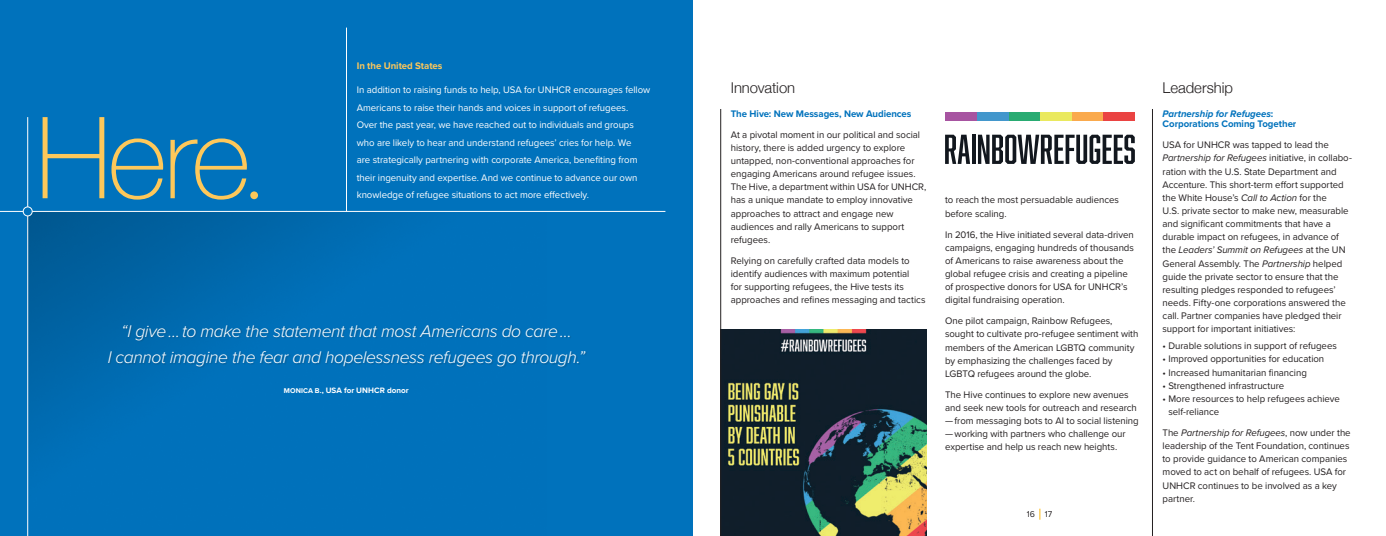
<style>
.page{position:relative;width:1386px;height:536px;background:#fff}
.page>*{position:absolute;margin:0;border:0;box-sizing:border-box;transform-origin:0 0}
.Map_Callouts{font:100 113.49px "Helvetica Neue";color:#fec85a}
.Big_Quote{font:italic 300 17.5px/26.2px "Proxima Nova";letter-spacing:-.025em;color:#fff;text-align:center}
.Subhead_NEW{font:300 14.88px "Helvetica Neue";letter-spacing:-.005em;color:#231f20}
.Body_Copy{font:9.8px/13.1px "Proxima Nova";letter-spacing:-.005em;color:#231f20}
.Section_Intro{font:9.8px/17.5px "Proxima Nova";letter-spacing:-.005em;color:#fff}
.Body_Copy-2{font:700 9.8px/10.5px "Proxima Nova";letter-spacing:-.005em;color:#0072bc}
.Section_Intro-2{font:700 9.8px "Proxima Nova";letter-spacing:-.005em;color:#fec85a}
.t1{font:8.75px "Proxima Nova";color:#231f20}
.Map_Callouts-2{font:700 8.05px "Proxima Nova";letter-spacing:.005em;color:#fff}
.s1{font-family:"Futura";font-weight:300;font-size:94.59px}
.s2{font-size:7.17px}
.s3{font-style:italic}
</style>
<div class="page">
<img style="left:722px;top:329px;width:204px;height:207px">
<div style="left:0;top:0;width:693px;height:536px;background:#0072bc"></div>
<img style="left:28px;top:212px;width:348px;height:324px">
<hr style="left:0;top:211px;width:665px;height:1px;background:#fff">
<hr style="left:27px;top:117px;width:1px;height:419px;background:#fff">
<div style="left:23px;top:207px;width:9px;height:9px;background:#0072bc;border-radius:50%"></div>
<div style="left:23px;top:207px;width:9px;height:9px;border:1px solid #fff;border-radius:50%"></div>
<hr style="left:346px;top:28px;width:1px;height:183px;background:#fff">
<hr style="left:1152px;top:109px;width:1px;height:427px;background:#231f20">
<hr style="left:721px;top:109px;width:1px;height:427px;background:#231f20">
<div style="left:108px;top:324px;width:479px;height:44px;background:#231f20;opacity:.25"></div>
<svg style="left:945px;top:135px;width:25px;height:29px"></svg>
<hr style="left:972px;top:135px;width:3px;height:29px;background:#12171e">
<svg style="left:978px;top:135px;width:157px;height:29px"></svg>
<div style="left:1103px;top:112px;width:32px;height:9px;background:#ea4342"></div>
<div style="left:1072px;top:112px;width:31px;height:9px;background:#faaa4d"></div>
<div style="left:1040px;top:112px;width:32px;height:9px;background:#eae95f"></div>
<div style="left:1008px;top:112px;width:32px;height:9px;background:#29ab72"></div>
<div style="left:977px;top:112px;width:31px;height:9px;background:#4397cc"></div>
<div style="left:945px;top:112px;width:32px;height:9px;background:#a754a1"></div>
<p class="Map_Callouts" style="left:35px;top:72px;width:235px">Here<span class="s1">.</span></p>
<p class="Section_Intro-2" style="left:357px;top:58px;width:87px">In the United States</p>
<p class="Section_Intro" style="left:357px;top:81px;width:295px">In addition to raising funds to help, USA for UNHCR encourages fellow Americans to raise their hands and voices in support of refugees.<br>Over the past year, we have reached out to individuals and groups who are likely to hear and understand refugees’ cries for help. We<br>are strategically partnering with corporate America, benefiting from their ingenuity and expertise. And we continue to advance our own knowledge of refugee situations to act more effectively.</p>
<p class="Big_Quote" style="left:108px;top:316px;width:479px">“I give … to make the statement that most Americans do care …<br>I cannot imagine the fear and hopelessness refugees go through.”</p>
<p class="Map_Callouts-2" style="left:284px;top:384px;width:127px"><span class="s2">MONICA B.</span>, USA for UNHCR donor</p>
<p class="Subhead_NEW" style="left:731px;top:76px;width:66px">Innovation</p>
<p class="Body_Copy-2" style="left:731px;top:108px;width:182px">The Hive: New Messages, New Audiences</p>
<p class="Body_Copy" style="left:731px;top:127px;width:191px">At a pivotal moment in our political and social history, there is added urgency to explore untapped, non-conventional approaches for engaging Americans around refugee issues.</p>
<p class="Body_Copy" style="left:731px;top:180px;width:197px">The Hive, a department within USA for UNHCR,</p>
<p class="Body_Copy" style="left:731px;top:193px;width:184px">has a unique mandate to employ innovative approaches to attract and engage new audiences and rally Americans to support refugees.</p>
<p class="Body_Copy" style="left:731px;top:253px;width:196px">Relying on carefully crafted data models to identify audiences with maximum potential<br>for supporting refugees, the Hive tests its approaches and refines messaging and tactics</p>
<p class="Body_Copy" style="left:945px;top:193px;width:175px">to reach the most persuadable audiences before scaling.</p>
<p class="Body_Copy" style="left:945px;top:227px;width:190px">In 2016, the Hive initiated several data-driven campaigns, engaging hundreds of thousands of Americans to raise awareness about the global refugee crisis and creating a pipeline of prospective donors for USA for UNHCR’s digital fundraising operation.</p>
<p class="Body_Copy" style="left:945px;top:314px;width:195px">One pilot campaign, Rainbow Refugees, sought to cultivate pro-refugee sentiment with members of the American LGBTQ community by emphasizing the challenges faced by LGBTQ refugees around the globe.</p>
<p class="Body_Copy" style="left:945px;top:387px;width:193px">The Hive continues to explore new avenues and seek new tools for outreach and research</p>
<p class="Body_Copy" style="left:945px;top:414px;width:195px">— from messaging bots to AI to social listening</p>
<p class="Body_Copy" style="left:945px;top:427px;width:182px">— working with partners who challenge our expertise and help us reach new heights.</p>
<p class="t1" style="left:1027px;top:507px;width:27px">16 17</p>
<p class="Subhead_NEW" style="left:1163px;top:76px;width:72px">Leadership</p>
<p class="Body_Copy-2" style="left:1163px;top:108px;width:135px"><span class="s3">Partnership for Refugees</span>:<br>Corporations Coming Together</p>
<p class="Body_Copy" style="left:1163px;top:138px;width:191px">USA for UNHCR was tapped to lead the <span class="s3">Partnership for Refugees</span> initiative, in collabo&shy;ration with the U.S. State Department and Accenture. This short-term effort supported the White House’s <span class="s3">Call to Action</span> for the<br>U.S. private sector to make new, measurable and significant commitments that have a durable impact on refugees, in advance of the <span class="s3">Leaders’ Summit on Refugees</span> at the UN General Assembly. The <span class="s3">Partnership</span> helped guide the private sector to ensure that the resulting pledges responded to refugees’ needs. Fifty-one corporations answered the call. Partner companies have pledged their support for important initiatives:</p>
<p class="Body_Copy" style="left:1163px;top:339px;width:176px">• Durable solutions in support of refugees</p>
<p class="Body_Copy" style="left:1163px;top:352px;width:163px">• Improved opportunities for education</p>
<p class="Body_Copy" style="left:1163px;top:365px;width:146px">• Increased humanitarian financing</p>
<p class="Body_Copy" style="left:1163px;top:378px;width:123px">• Strengthened infrastructure</p>
<p class="Body_Copy" style="left:1168px;top:391px;width:173px;text-indent:-6px">• More resources to help refugees achieve self-reliance</p>
<p class="Body_Copy" style="left:1163px;top:425px;width:190px">The <span class="s3">Partnership for Refugees</span>, now under the leadership of the Tent Foundation, continues to provide guidance to American companies moved to act on behalf of refugees. USA for UNHCR continues to be involved as a key partner.</p>
</div>
